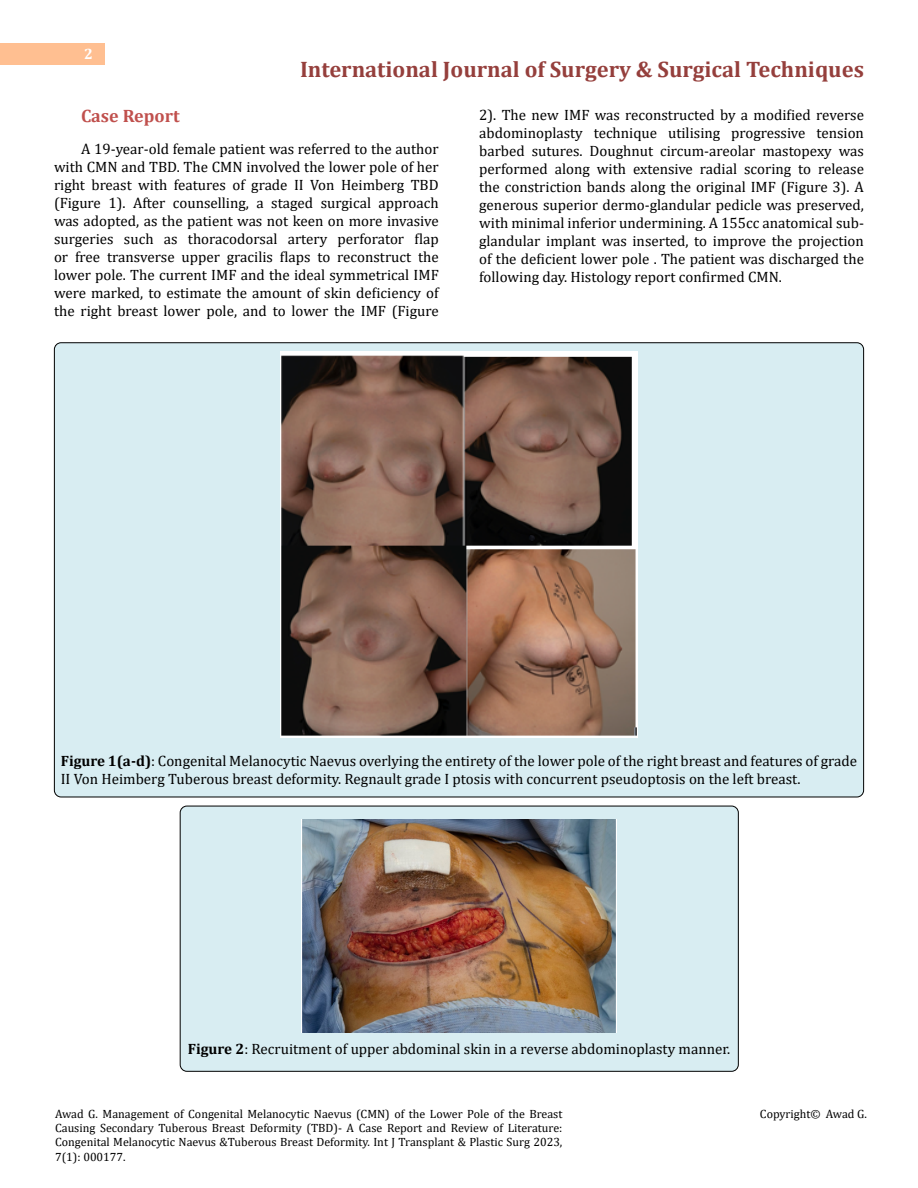
<style>
.page{position:relative;width:918px;height:1188px;background:#fff}
.page>*{position:absolute;margin:0;border:0;box-sizing:border-box;transform-origin:0 0}
.t1{font:700 22.5px "Cambria";color:#953f3c}
.t2{font:700 18px "Cambria";color:#c0504d}
.t3{font:15px/18px "Cambria";color:#000;text-align:justify}
.t4{font:700 15px "Cambria";color:#fff}
.t5{font:12px/14.4px "Cambria";color:#000;text-align:justify}
.s1{font-weight:700}
</style>
<div class="page">
<div style="left:0;top:43px;width:105px;height:21px;background:#ffbf91"></div>
<div style="left:180px;top:806px;width:558px;height:265px;background:#d8edf2;border-radius:7px"></div>
<div style="left:180px;top:806px;width:559px;height:266px;border:1px solid #000;border-radius:7px"></div>
<div style="left:54px;top:343px;width:810px;height:454px;background:#d8edf2;border-radius:7px"></div>
<img style="left:280px;top:352px;width:358px;height:385px">
<img style="left:302px;top:820px;width:314px;height:213px">
<p class="t4" style="left:84px;top:44px;width:10px">2</p>
<h1 class="t1" style="left:300px;top:54px;width:566px">International Journal of Surgery &amp; Surgical Techniques</h1>
<p class="t2" style="left:81px;top:103px;width:100px">Case Report</p>
<p class="t3" style="left:54px;top:139px;width:386px;text-indent:27px">A 19-year-old female patient was referred to the author with CMN and TBD. The CMN involved the lower pole of her right breast with features of grade II Von Heimberg TBD (Figure 1). After counselling, a staged surgical approach was adopted, as the patient was not keen on more invasive surgeries such as thoracodorsal artery perforator flap or free transverse upper gracilis flaps to reconstruct the lower pole. The current IMF and the ideal symmetrical IMF were marked, to estimate the amount of skin deficiency of the right breast lower pole, and to lower the IMF (Figure</p>
<p class="t3" style="left:479px;top:105px;width:386px">2). The new IMF was reconstructed by a modified reverse abdominoplasty technique utilising progressive tension barbed sutures. Doughnut circum-areolar mastopexy was performed along with extensive radial scoring to release the constriction bands along the original IMF (Figure 3). A generous superior dermo-glandular pedicle was preserved, with minimal inferior undermining. A 155cc anatomical sub&shy;glandular implant was inserted, to improve the projection of the deficient lower pole . The patient was discharged the following day. Histology report confirmed CMN.</p>
<p class="t3" style="left:61px;top:751px;width:798px"><span class="s1">Figure 1(a-d)</span>: Congenital Melanocytic Naevus overlying the entirety of the lower pole of the right breast and features of grade<br>II Von Heimberg Tuberous breast deformity. Regnault grade I ptosis with concurrent pseudoptosis on the left breast.</p>
<p class="t3" style="left:188px;top:1039px;width:544px"><span class="s1">Figure 2</span>: Recruitment of upper abdominal skin in a reverse abdominoplasty manner.</p>
<p class="t5" style="left:55px;top:1106px;width:509px">Awad G. Management of Congenital Melanocytic Naevus (CMN) of the Lower Pole of the Breast Causing Secondary Tuberous Breast Deformity (TBD)- A Case Report and Review of Literature:<br>Congenital Melanocytic Naevus &amp;Tuberous Breast Deformity. Int J Transplant &amp; Plastic Surg 2023, 7(1): 000177.</p>
<p class="t5" style="left:760px;top:1106px;width:109px">Copyright© Awad G.</p>
</div>
